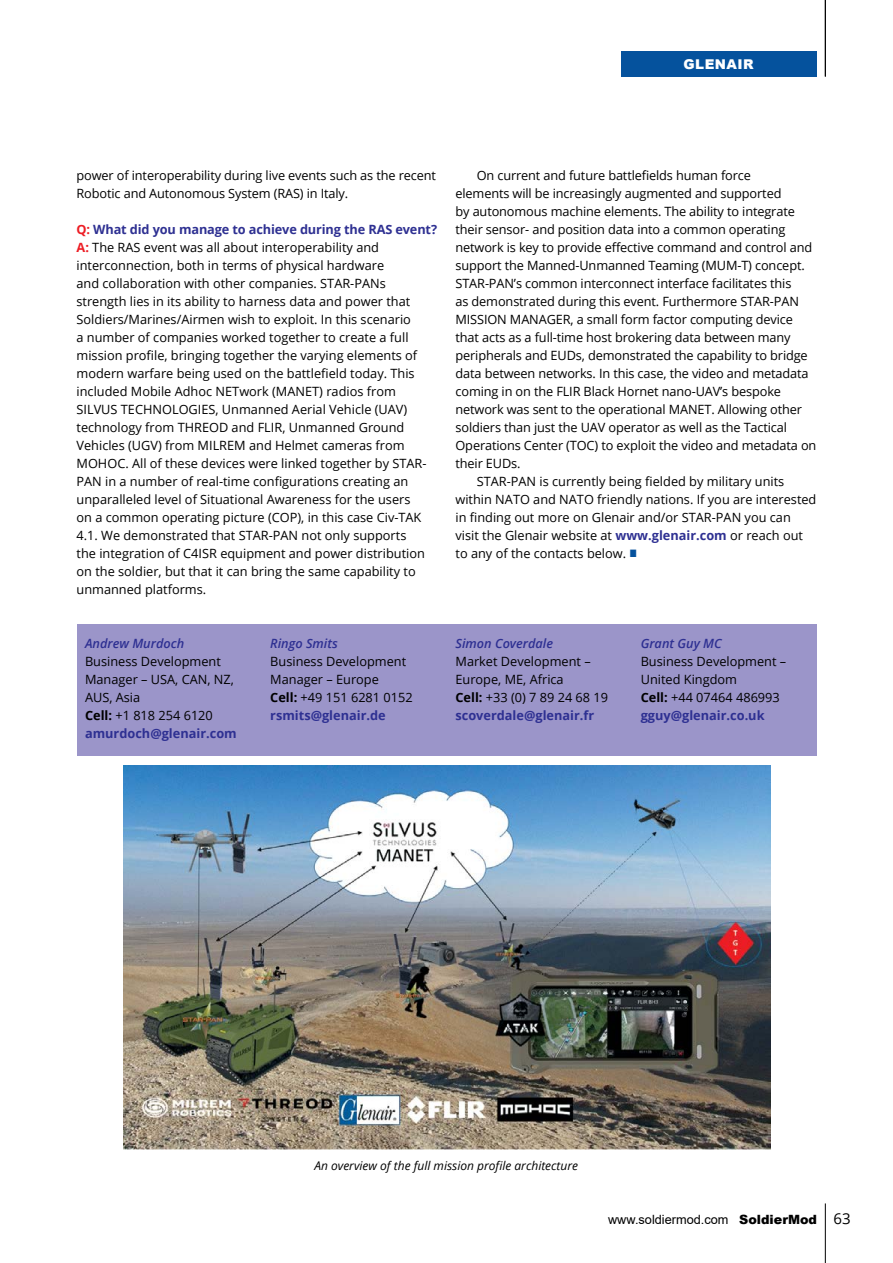
<style>
.page{position:relative;width:893px;height:1263px;background:#fff}
.page>*{position:absolute;margin:0;border:0;box-sizing:border-box;transform-origin:0 0}
.t1{font:900 13.5px "Arial";letter-spacing:.035em;color:#fff}
.t2{font:12.75px/18px "Open Sans";color:#000}
.t3{font:italic 600 12.75px "Open Sans";color:#2e3092}
.t4{font:12.75px "Arial";color:#000}
.t5{font:italic 12px "Open Sans";color:#000}
.s1{font-weight:700;color:#ed1d24}
.s2{font-weight:700;color:#2e3092}
.s3{font-weight:700}
.s4{color:#05529d}
.s5{font-weight:900}
.s6{font-family:"Open Sans";font-size:15px}
</style>
<div class="page">
<hr style="left:825px;top:1203px;width:1px;height:60px;background:#000">
<hr style="left:825px;top:0;width:1px;height:77px;background:#000">
<div style="left:621px;top:51px;width:195px;height:26px;background:#05529d"></div>
<img style="left:123px;top:765px;width:648px;height:384px">
<div style="left:77px;top:624px;width:739px;height:132px;background:#9b95c9"></div>
<p class="t1" style="left:683px;top:54px;width:72px">GLENAIR</p>
<p class="t2" style="left:77px;top:166px;width:361px">power of interoperability during live events such as the recent<br>Robotic and Autonomous System (RAS) in Italy.</p>
<p class="t2" style="left:77px;top:220px;width:362px"><span class="s1">Q:</span> <span class="s2">What did you manage to achieve during the RAS event?<br></span><span class="s1">A:</span> The RAS event was all about interoperability and interconnection, both in terms of physical hardware<br>and collaboration with other companies. STAR-PANs strength lies in its ability to harness data and power that Soldiers/Marines/Airmen wish to exploit. In this scenario<br>a number of companies worked together to create a full mission profile, bringing together the varying elements of modern warfare being used on the battlefield today. This included Mobile Adhoc NETwork (MANET) radios from SILVUS TECHNOLOGIES, Unmanned Aerial Vehicle (UAV) technology from THREOD and FLIR, Unmanned Ground Vehicles (UGV) from MILREM and Helmet cameras from MOHOC. All of these devices were linked together by STAR-PAN in a number of real-time configurations creating an unparalleled level of Situational Awareness for the users<br>on a common operating picture (COP), in this case Civ-TAK 4.1. We demonstrated that STAR-PAN not only supports<br>the integration of C4ISR equipment and power distribution on the soldier, but that it can bring the same capability to unmanned platforms.</p>
<p class="t3" style="left:85px;top:635px;width:101px">Andrew Murdoch</p>
<p class="t2" style="left:85px;top:652px;width:153px">Business Development<br>Manager – USA, CAN, NZ,<br>AUS, Asia<br><span class="s3">Cell:</span> +1 818 254 6120 <span class="s2">amurdoch@glenair.com</span></p>
<p class="t3" style="left:270px;top:635px;width:69px">Ringo Smits</p>
<p class="t2" style="left:270px;top:652px;width:144px">Business Development<br>Manager – Europe<br><span class="s3">Cell:</span> +49 151 6281 0152 <span class="s2">rsmits@glenair.de</span></p>
<p class="t2" style="left:477px;top:166px;width:276px">On current and future battlefields human force</p>
<p class="t2" style="left:455px;top:184px;width:327px">elements will be increasingly augmented and supported</p>
<p class="t2" style="left:455px;top:202px;width:341px">by autonomous machine elements. The ability to integrate</p>
<p class="t2" style="left:455px;top:220px;width:331px">their sensor- and position data into a common operating</p>
<p class="t2" style="left:455px;top:238px;width:358px">network is key to provide effective command and control and</p>
<p class="t2" style="left:455px;top:256px;width:351px">support the Manned-Unmanned Teaming (MUM-T) concept.</p>
<p class="t2" style="left:455px;top:274px;width:337px">STAR-PAN’s common interconnect interface facilitates this</p>
<p class="t2" style="left:455px;top:292px;width:345px">as demonstrated during this event. Furthermore STAR-PAN</p>
<p class="t2" style="left:455px;top:310px;width:339px">MISSION MANAGER, a small form factor computing device</p>
<p class="t2" style="left:455px;top:328px;width:337px">that acts as a full-time host brokering data between many</p>
<p class="t2" style="left:455px;top:346px;width:354px">peripherals and EUDs, demonstrated the capability to bridge</p>
<p class="t2" style="left:455px;top:364px;width:355px">data between networks. In this case, the video and metadata</p>
<p class="t2" style="left:455px;top:382px;width:327px">coming in on the FLIR Black Hornet nano-UAV’s bespoke</p>
<p class="t2" style="left:455px;top:400px;width:348px">network was sent to the operational MANET. Allowing other</p>
<p class="t2" style="left:455px;top:418px;width:333px">soldiers than just the UAV operator as well as the Tactical</p>
<p class="t2" style="left:455px;top:436px;width:362px">Operations Center (TOC) to exploit the video and metadata on</p>
<p class="t2" style="left:455px;top:454px;width:67px">their EUDs.</p>
<p class="t2" style="left:477px;top:472px;width:309px">STAR-PAN is currently being fielded by military units</p>
<p class="t2" style="left:455px;top:490px;width:362px">within NATO and NATO friendly nations. If you are interested</p>
<p class="t2" style="left:455px;top:508px;width:337px">in finding out more on Glenair and/or STAR-PAN you can</p>
<p class="t2" style="left:455px;top:526px;width:349px">visit the Glenair website at <span class="s2">www.glenair.com</span> or reach out</p>
<p class="t2" style="left:455px;top:544px;width:183px">to any of the contacts below. <span class="s4">■</span></p>
<p class="t3" style="left:455px;top:635px;width:99px">Simon Coverdale</p>
<p class="t2" style="left:455px;top:652px;width:154px">Market Development –<br>Europe, ME, Africa<br><span class="s3">Cell:</span> +33 (0) 7 89 24 68 19 <span class="s2">scoverdale@glenair.fr</span></p>
<p class="t3" style="left:641px;top:635px;width:83px">Grant Guy MC</p>
<p class="t2" style="left:641px;top:652px;width:147px">Business Development –<br>United Kingdom<br><span class="s3">Cell:</span> +44 07464 486993 <span class="s2">gguy@glenair.co.uk</span></p>
<p class="t5" style="left:314px;top:1157px;width:265px">An overview of the full mission profile architecture</p>
<p class="t4" style="left:608px;top:1211px;width:244px">www.soldiermod.com <span class="s5">SoldierMod</span> <span class="s6">63</span></p>
</div>
